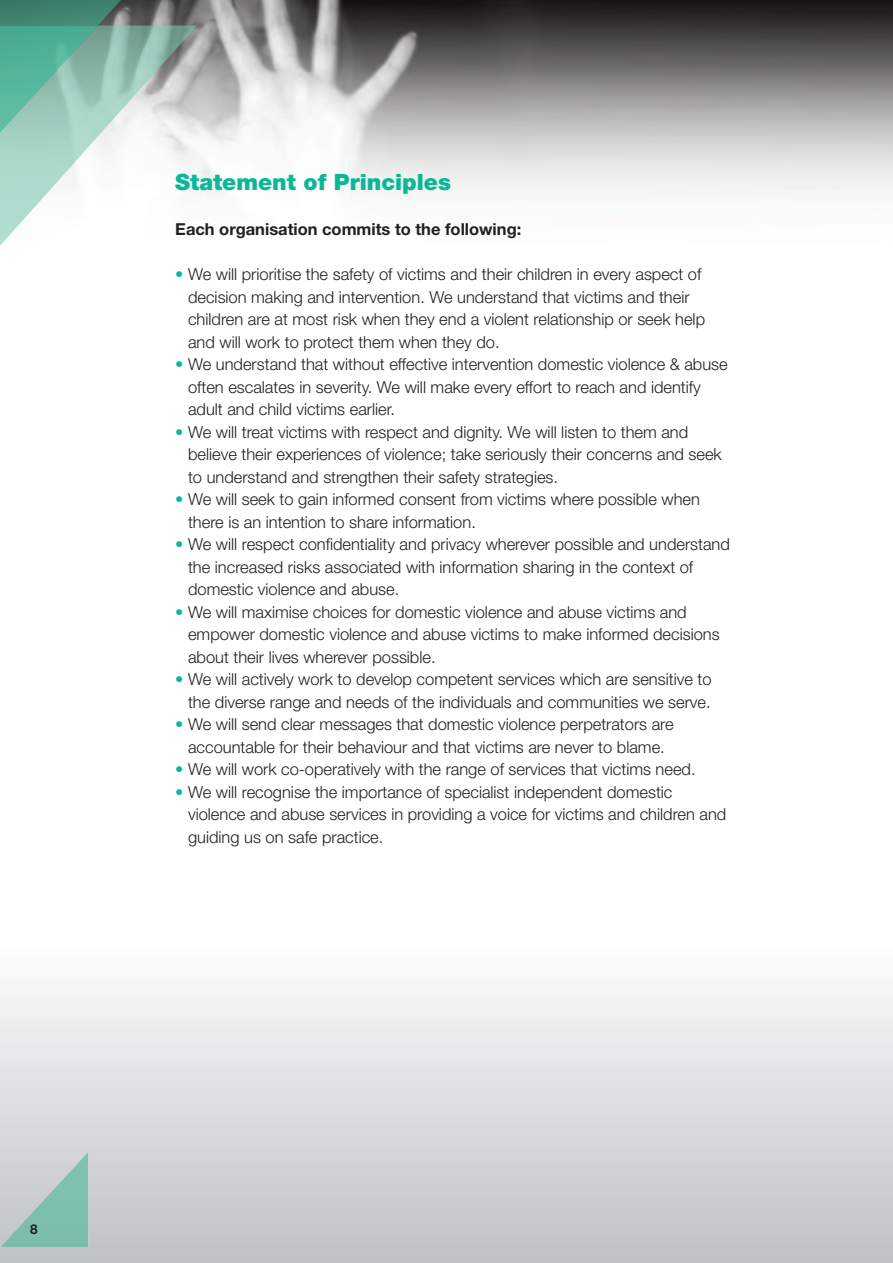
<style>
.page{position:relative;width:893px;height:1263px;background:#fff}
.page>*{position:absolute;margin:0;border:0;box-sizing:border-box;transform-origin:0 0}
.t1{font:900 22.5px "Helvetica Neue LT";color:#0cb796}
.t2{font:300 16.5px/22.5px "Helvetica Neue LT";color:#231f20}
.t3{font:700 16.5px "Helvetica Neue LT";color:#231f20}
.t4{font:700 13.5px "Helvetica Neue LT";color:#231f20}
.s1{color:#0cb796}
</style>
<div class="page">
<img style="left:122px;top:0;width:771px;height:193px">
<img style="left:0;top:26px;width:197px;height:220px">
<img style="left:0;top:0;width:122px;height:26px">
<img style="left:0;top:26px;width:98px;height:107px">
<img style="left:0;top:1152px;width:88px;height:95px">
<h1 class="t1" style="left:175px;top:174px;width:277px">Statement of Principles</h1>
<p class="t3" style="left:175px;top:223px;width:347px">Each organisation commits to the following:</p>
<p class="t2" style="left:188px;top:264px;width:519px;text-indent:-13px"><span class="s1">•</span> We will prioritise the safety of victims and their children in every aspect of decision making and intervention. We understand that victims and their children are at most risk when they end a violent relationship or seek help and will work to protect them when they do.</p>
<p class="t2" style="left:188px;top:354px;width:541px;text-indent:-13px"><span class="s1">•</span> We understand that without effective intervention domestic violence &amp; abuse often escalates in severity. We will make every effort to reach and identify adult and child victims earlier.</p>
<p class="t2" style="left:188px;top:422px;width:535px;text-indent:-13px"><span class="s1">•</span> We will treat victims with respect and dignity. We will listen to them and believe their experiences of violence; take seriously their concerns and seek to understand and strengthen their safety strategies.</p>
<p class="t2" style="left:188px;top:489px;width:513px;text-indent:-13px"><span class="s1">•</span> We will seek to gain informed consent from victims where possible when there is an intention to share information.</p>
<p class="t2" style="left:188px;top:534px;width:543px;text-indent:-13px"><span class="s1">•</span> We will respect confidentiality and privacy wherever possible and understand the increased risks associated with information sharing in the context of domestic violence and abuse.</p>
<p class="t2" style="left:188px;top:602px;width:533px;text-indent:-13px"><span class="s1">•</span> We will maximise choices for domestic violence and abuse victims and empower domestic violence and abuse victims to make informed decisions about their lives wherever possible.</p>
<p class="t2" style="left:175px;top:669px;width:538px;text-align:right"><span class="s1">•</span> We will actively work to develop competent services which are sensitive to the diverse range and needs of the individuals and communities we serve.</p>
<p class="t2" style="left:175px;top:714px;width:500px;text-align:center"><span class="s1">•</span> We will send clear messages that domestic violence perpetrators are accountable for their behaviour and that victims are never to blame.</p>
<p class="t2" style="left:175px;top:759px;width:522px"><span class="s1">•</span> We will work co-operatively with the range of services that victims need.</p>
<p class="t2" style="left:188px;top:782px;width:540px;text-indent:-13px"><span class="s1">•</span> We will recognise the importance of specialist independent domestic violence and abuse services in providing a voice for victims and children and guiding us on safe practice.</p>
<p class="t4" style="left:30px;top:1225px;width:9px">8</p>
</div>
